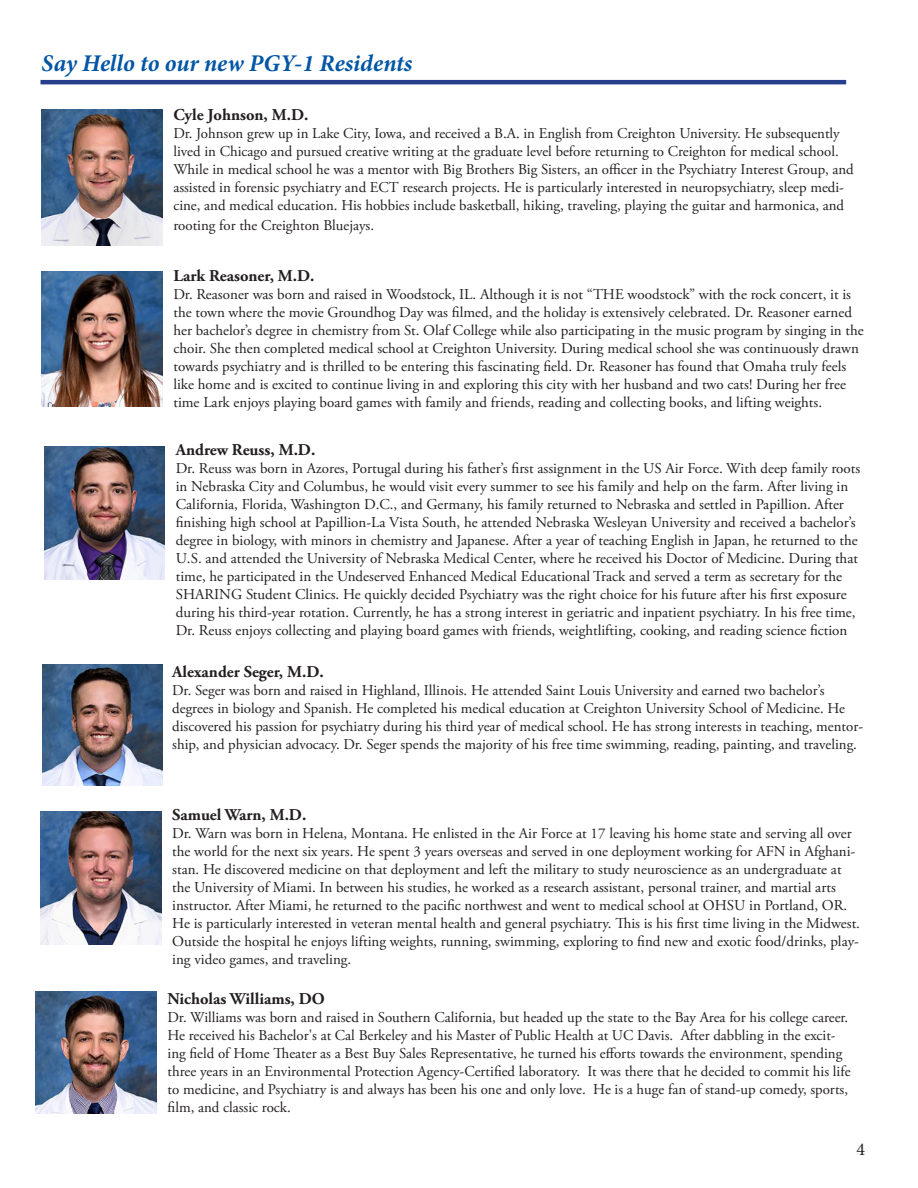
<style>
.page{position:relative;width:918px;height:1188px;background:#fff}
.page>*{position:absolute;margin:0;border:0;box-sizing:border-box;transform-origin:0 0}
.t1{font:italic 700 24px "Minion Pro";color:#0155a5}
.t2{font:18px "Minion Pro";color:#231f20}
.t3{font:700 16.5px "Adobe Garamond Pro";color:#231f20}
.t4{font:15px/18px "Adobe Garamond Pro";color:#231f20}
</style>
<div class="page">
<hr style="left:40px;top:80px;width:806px;height:4px;background:#253f8e">
<img style="left:42px;top:110px;width:121px;height:136px">
<img style="left:44px;top:446px;width:121px;height:133px">
<img style="left:42px;top:665px;width:121px;height:121px">
<img style="left:40px;top:811px;width:121px;height:133px">
<img style="left:42px;top:271px;width:121px;height:136px">
<img style="left:36px;top:992px;width:121px;height:121px">
<p class="t1" style="left:42px;top:46px;width:372px">Say Hello to our new PGY-1 Residents</p>
<p class="t3" style="left:173px;top:105px;width:137px">Cyle Johnson, M.D.</p>
<p class="t4" style="left:173px;top:125px;width:682px">Dr. Johnson grew up in Lake City, Iowa, and received a B.A. in English from Creighton University. He subsequently lived in Chicago and pursued creative writing at the graduate level before returning to Creighton for medical school.<br>While in medical school he was a mentor with Big Brothers Big Sisters, an officer in the Psychiatry Interest Group, and assisted in forensic psychiatry and ECT research projects. He is particularly interested in neuropsychiatry, sleep medi&shy;cine, and medical education. His hobbies include basketball, hiking, traveling, playing the guitar and harmonica, and</p>
<p class="t4" style="left:173px;top:217px;width:202px">rooting for the Creighton Bluejays.</p>
<p class="t3" style="left:173px;top:266px;width:143px">Lark Reasoner, M.D.</p>
<p class="t4" style="left:173px;top:286px;width:692px">Dr. Reasoner was born and raised in Woodstock, IL. Although it is not “THE woodstock” with the rock concert, it is the town where the movie Groundhog Day was filmed, and the holiday is extensively celebrated. Dr. Reasoner earned her bachelor’s degree in chemistry from St. Olaf College while also participating in the music program by singing in the choir. She then completed medical school at Creighton University. During medical school she was continuously drawn towards psychiatry and is thrilled to be entering this fascinating field. Dr. Reasoner has found that Omaha truly feels like home and is excited to continue living in and exploring this city with her husband and two cats! During her free time Lark enjoys playing board games with family and friends, reading and collecting books, and lifting weights.</p>
<p class="t3" style="left:176px;top:440px;width:141px">Andrew Reuss, M.D.</p>
<p class="t4" style="left:176px;top:460px;width:686px">Dr. Reuss was born in Azores, Portugal during his father’s first assignment in the US Air Force. With deep family roots in Nebraska City and Columbus, he would visit every summer to see his family and help on the farm. After living in California, Florida, Washington D.C., and Germany, his family returned to Nebraska and settled in Papillion. After finishing high school at Papillion-La Vista South, he attended Nebraska Wesleyan University and received a bachelor’s degree in biology, with minors in chemistry and Japanese. After a year of teaching English in Japan, he returned to the U.S. and attended the University of Nebraska Medical Center, where he received his Doctor of Medicine. During that time, he participated in the Undeserved Enhanced Medical Educational Track and served a term as secretary for the SHARING Student Clinics. He quickly decided Psychiatry was the right choice for his future after his first exposure during his third-year rotation. Currently, he has a strong interest in geriatric and inpatient psychiatry. In his free time, Dr. Reuss enjoys collecting and playing board games with friends, weightlifting, cooking, and reading science fiction</p>
<p class="t3" style="left:172px;top:662px;width:153px">Alexander Seger, M.D.</p>
<p class="t4" style="left:172px;top:682px;width:692px">Dr. Seger was born and raised in Highland, Illinois. He attended Saint Louis University and earned two bachelor’s degrees in biology and Spanish. He completed his medical education at Creighton University School of Medicine. He discovered his passion for psychiatry during his third year of medical school. He has strong interests in teaching, mentor&shy;ship, and physician advocacy. Dr. Seger spends the majority of his free time swimming, reading, painting, and traveling.</p>
<p class="t3" style="left:172px;top:805px;width:136px">Samuel Warn, M.D.</p>
<p class="t4" style="left:172px;top:825px;width:689px">Dr. Warn was born in Helena, Montana. He enlisted in the Air Force at 17 leaving his home state and serving all over the world for the next six years. He spent 3 years overseas and served in one deployment working for AFN in Afghani&shy;stan. He discovered medicine on that deployment and left the military to study neuroscience as an undergraduate at the University of Miami. In between his studies, he worked as a research assistant, personal trainer, and martial arts instructor. After Miami, he returned to the pacific northwest and went to medical school at OHSU in Portland, OR.<br>He is particularly interested in veteran mental health and general psychiatry. This is his first time living in the Midwest.<br>Outside the hospital he enjoys lifting weights, running, swimming, exploring to find new and exotic food/drinks, play&shy;ing video games, and traveling.</p>
<p class="t3" style="left:168px;top:989px;width:159px">Nicholas Williams, DO</p>
<p class="t4" style="left:168px;top:1009px;width:685px">Dr. Williams was born and raised in Southern California, but headed up the state to the Bay Area for his college career.<br>He received his Bachelor's at Cal Berkeley and his Master of Public Health at UC Davis. After dabbling in the excit&shy;ing field of Home Theater as a Best Buy Sales Representative, he turned his efforts towards the environment, spending three years in an Environmental Protection Agency-Certified laboratory. It was there that he decided to commit his life to medicine, and Psychiatry is and always has been his one and only love. He is a huge fan of stand-up comedy, sports, film, and classic rock.</p>
<p class="t2" style="left:856px;top:1137px;width:10px">4</p>
</div>
